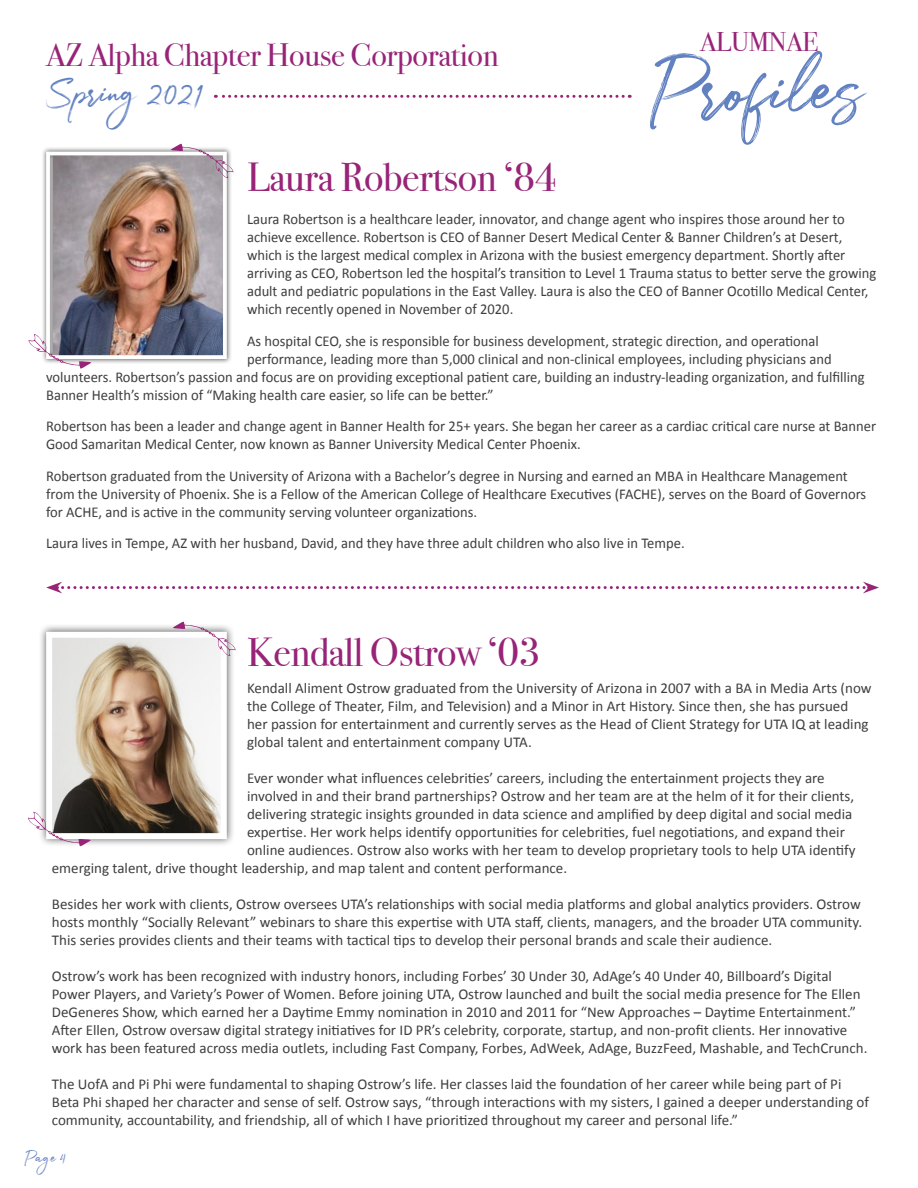
<style>
.page{position:relative;width:918px;height:1188px;background:#fff}
.page>*{position:absolute;margin:0;border:0;box-sizing:border-box;transform-origin:0 0}
.t1{font:40.5px "Bodoni Svty Two ITCTT";letter-spacing:-.01em;color:#982478}
.t2{font:39px "Julietta Messie";letter-spacing:-.01em;color:#6281c1}
.t3{font:32.25px "Bodoni Svty Two ITCTT";letter-spacing:-.01em;color:#982478}
.t4{font:27px "Bodoni Svty Two ITCTT";letter-spacing:-.01em;color:#982478}
.t5{font:18px "Julietta Messie";color:#7089c5}
.t6{font:15px/18px "Calibri";color:#3e3e3f}
</style>
<div class="page">
<div style="left:41px;top:146px;width:191px;height:218px;background:#231f20;opacity:.75"></div>
<img style="left:53px;top:157px;width:169px;height:197px">
<div style="left:46px;top:152px;width:181px;height:207px;border:4px solid #fff"></div>
<div style="left:38px;top:624px;width:197px;height:223px;background:#231f20;opacity:.75"></div>
<img style="left:53px;top:639px;width:167px;height:193px">
<div style="left:46px;top:632px;width:181px;height:207px;border:6px solid #fff"></div>
<svg style="left:215px;top:95px;width:408px;height:3px"></svg>
<svg style="left:46px;top:582px;width:833px;height:11px"></svg>
<svg style="left:171px;top:144px;width:63px;height:34px"></svg>
<svg style="left:650px;top:51px;width:217px;height:94px"></svg>
<svg style="left:29px;top:334px;width:62px;height:35px"></svg>
<svg style="left:173px;top:622px;width:63px;height:34px"></svg>
<svg style="left:28px;top:812px;width:63px;height:34px"></svg>
<p class="t3" style="left:46px;top:28px;width:454px">AZ Alpha Chapter House Corporation</p>
<p class="t2" style="left:46px;top:66px;width:160px">Spring 2021</p>
<p class="t1" style="left:247px;top:144px;width:311px">Laura Robertson ‘84</p>
<p class="t4" style="left:700px;top:19px;width:119px">ALUMNAE</p>
<p class="t6" style="left:247px;top:210px;width:631px">Laura Robertson is a healthcare leader, innovator, and change agent who inspires those around her to achieve excellence. Robertson is CEO of Banner Desert Medical Center &amp; Banner Children’s at Desert, which is the largest medical complex in Arizona with the busiest emergency department. Shortly after arriving as CEO, Robertson led the hospital’s transition to Level 1 Trauma status to better serve the growing adult and pediatric populations in the East Valley. Laura is also the CEO of Banner Ocotillo Medical Center, which recently opened in November of 2020.</p>
<p class="t6" style="left:247px;top:331px;width:573px">As hospital CEO, she is responsible for business development, strategic direction, and operational</p>
<p class="t6" style="left:247px;top:349px;width:586px">performance, leading more than 5,000 clinical and non-clinical employees, including physicians and</p>
<p class="t6" style="left:46px;top:367px;width:820px">volunteers. Robertson’s passion and focus are on providing exceptional patient care, building an industry-leading organization, and fulfilling</p>
<p class="t6" style="left:46px;top:385px;width:449px">Banner Health’s mission of “Making health care easier, so life can be better.”</p>
<p class="t6" style="left:46px;top:417px;width:832px">Robertson has been a leader and change agent in Banner Health for 25+ years. She began her career as a cardiac critical care nurse at Banner<br>Good Samaritan Medical Center, now known as Banner University Medical Center Phoenix.</p>
<p class="t6" style="left:46px;top:466px;width:822px">Robertson graduated from the University of Arizona with a Bachelor’s degree in Nursing and earned an MBA in Healthcare Management from the University of Phoenix. She is a Fellow of the American College of Healthcare Executives (FACHE), serves on the Board of Governors for ACHE, and is active in the community serving volunteer organizations.</p>
<p class="t6" style="left:46px;top:534px;width:640px">Laura lives in Tempe, AZ with her husband, David, and they have three adult children who also live in Tempe.</p>
<p class="t1" style="left:247px;top:619px;width:295px">Kendall Ostrow ‘03</p>
<p class="t6" style="left:247px;top:679px;width:626px">Kendall Aliment Ostrow graduated from the University of Arizona in 2007 with a BA in Media Arts (now the College of Theater, Film, and Television) and a Minor in Art History. Since then, she has pursued her passion for entertainment and currently serves as the Head of Client Strategy for UTA IQ at leading global talent and entertainment company UTA.</p>
<p class="t6" style="left:247px;top:769px;width:579px">Ever wonder what influences celebrities’ careers, including the entertainment projects they are</p>
<p class="t6" style="left:247px;top:787px;width:609px">involved in and their brand partnerships? Ostrow and her team are at the helm of it for their clients,</p>
<p class="t6" style="left:247px;top:805px;width:607px">delivering strategic insights grounded in data science and amplified by deep digital and social media</p>
<p class="t6" style="left:247px;top:823px;width:599px">expertise. Her work helps identify opportunities for celebrities, fuel negotiations, and expand their</p>
<p class="t6" style="left:247px;top:841px;width:610px">online audiences. Ostrow also works with her team to develop proprietary tools to help UTA identify</p>
<p class="t6" style="left:52px;top:859px;width:517px">emerging talent, drive thought leadership, and map talent and content performance.</p>
<p class="t6" style="left:52px;top:895px;width:812px;text-align:justify">Besides her work with clients, Ostrow oversees UTA’s relationships with social media platforms and global analytics providers. Ostrow hosts monthly “Socially Relevant” webinars to share this expertise with UTA staff, clients, managers, and the broader UTA community.<br>This series provides clients and their teams with tactical tips to develop their personal brands and scale their audience.</p>
<p class="t6" style="left:52px;top:967px;width:817px">Ostrow’s work has been recognized with industry honors, including Forbes’ 30 Under 30, AdAge’s 40 Under 40, Billboard’s Digital Power Players, and Variety’s Power of Women. Before joining UTA, Ostrow launched and built the social media presence for The Ellen DeGeneres Show, which earned her a Daytime Emmy nomination in 2010 and 2011 for “New Approaches – Daytime Entertainment.” After Ellen, Ostrow oversaw digital strategy initiatives for ID PR’s celebrity, corporate, startup, and non-profit clients. Her innovative work has been featured across media outlets, including Fast Company, Forbes, AdWeek, AdAge, BuzzFeed, Mashable, and TechCrunch.</p>
<p class="t6" style="left:52px;top:1075px;width:819px">The UofA and Pi Phi were fundamental to shaping Ostrow’s life. Her classes laid the foundation of her career while being part of Pi<br>Beta Phi shaped her character and sense of self. Ostrow says, “through interactions with my sisters, I gained a deeper understanding of community, accountability, and friendship, all of which I have prioritized throughout my career and personal life.”</p>
<p class="t5" style="left:25px;top:1145px;width:43px">Page 4</p>
</div>
